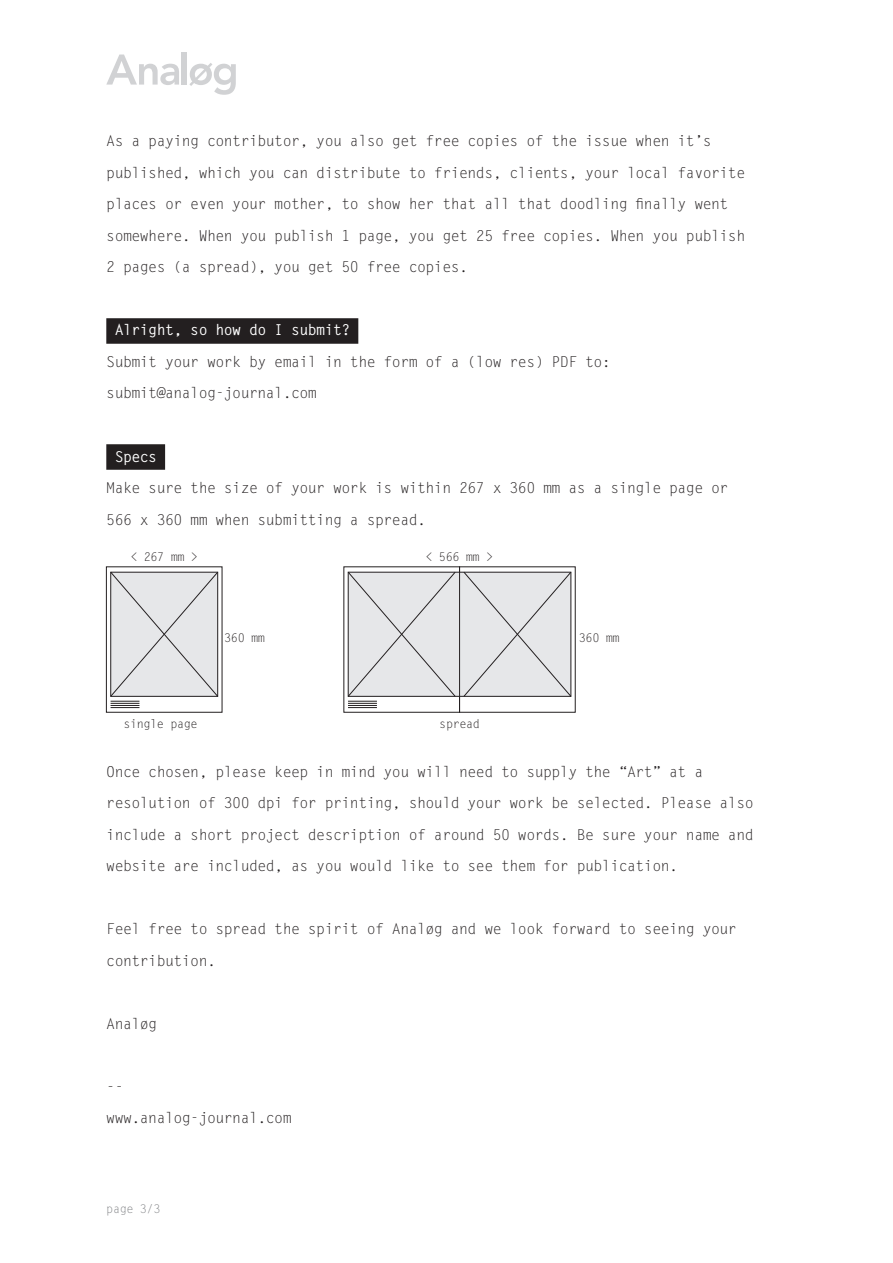
<style>
.page{position:relative;width:893px;height:1263px;background:#fff}
.page>*{position:absolute;margin:0;border:0;box-sizing:border-box;transform-origin:0 0}
.t1{font:15px/31.5px "Letter Gothic";letter-spacing:-.04em;color:#231f20}
.t2{font:700 15px "Letter Gothic";letter-spacing:-.04em;color:#fff}
.t3{font:12px "Letter Gothic";letter-spacing:-.04em;color:#231f20}
.t4{font:12px "Letter Gothic";color:#808285}
</style>
<div class="page">
<div style="left:106px;top:318px;width:252px;height:26px;background:#231f20"></div>
<div style="left:106px;top:444px;width:59px;height:26px;background:#231f20"></div>
<svg style="left:110px;top:572px;width:108px;height:136px;background:#dcdcde"></svg>
<div style="left:348px;top:572px;width:223px;height:124px;background:linear-gradient(to bottom,#e2e3e5,#e2e3e5)"></div>
<svg style="left:348px;top:572px;width:108px;height:136px;background:#dbdcde"></svg>
<svg style="left:463px;top:572px;width:108px;height:125px;background:#dedfe1"></svg>
<svg style="left:106px;top:55px;width:73px;height:30px"></svg>
<div style="left:182px;top:52px;width:5px;height:33px;background:#d1d2d4"></div>
<svg style="left:189px;top:63px;width:47px;height:32px"></svg>
<p class="t1" style="left:106px;top:126px;width:640px">As a paying contributor, you also get free copies of the issue when it’s published, which you can distribute to friends, clients, your local favorite places or even your mother, to show her that all that doodling finally went somewhere. When you publish 1 page, you get 25 free copies. When you publish 2 pages (a spread), you get 50 free copies.</p>
<p class="t2" style="left:115px;top:321px;width:237px">Alright, so how do I submit?</p>
<p class="t1" style="left:106px;top:346px;width:506px">Submit your work by email in the form of a (low res) PDF to: submit@analog-journal.com</p>
<p class="t2" style="left:115px;top:447px;width:44px">Specs</p>
<p class="t1" style="left:106px;top:472px;width:624px">Make sure the size of your work is within 267 x 360 mm as a single page or<br>566 x 360 mm when submitting a spread.</p>
<p class="t3" style="left:130px;top:549px;width:69px">&lt; 267 mm &gt;</p>
<p class="t3" style="left:426px;top:549px;width:69px">&lt; 566 mm &gt;</p>
<p class="t3" style="left:224px;top:631px;width:42px">360 mm</p>
<p class="t3" style="left:579px;top:631px;width:42px">360 mm</p>
<p class="t3" style="left:123px;top:716px;width:76px">single page</p>
<p class="t3" style="left:439px;top:716px;width:42px">spread</p>
<p class="t1" style="left:106px;top:756px;width:649px">Once chosen, please keep in mind you will need to supply the “Art” at a resolution of 300 dpi for printing, should your work be selected. Please also include a short project description of around 50 words. Be sure your name and website are included, as you would like to see them for publication.</p>
<p class="t1" style="left:106px;top:913px;width:632px">Feel free to spread the spirit of Analøg and we look forward to seeing your contribution.</p>
<p class="t1" style="left:106px;top:1008px;width:52px">Analøg</p>
<p class="t1" style="left:106px;top:1071px;width:187px">-- www.analog-journal.com</p>
<p class="t4" style="left:106px;top:1201px;width:56px">page 3/3</p>
</div>
